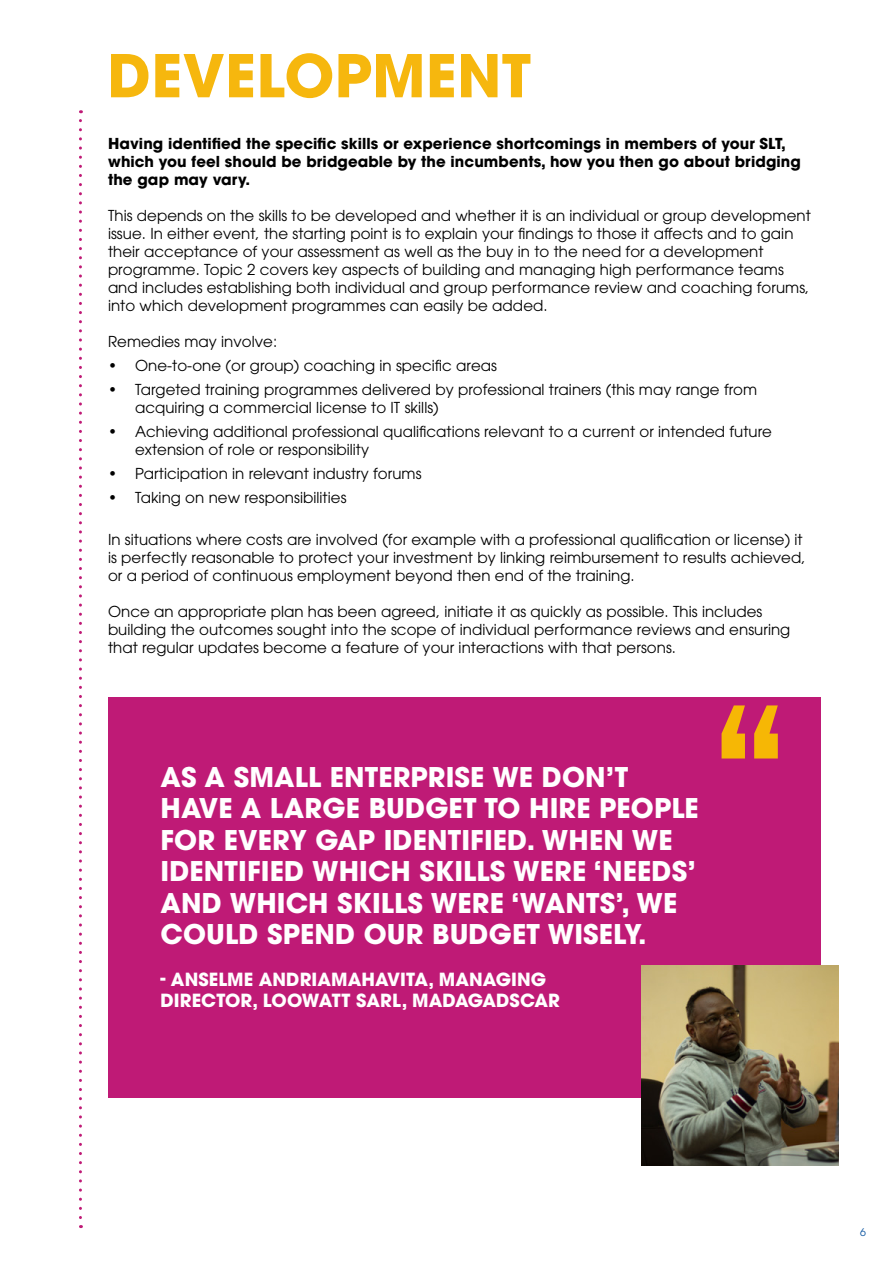
<style>
.page{position:relative;width:893px;height:1263px;background:#fff}
.page>*{position:absolute;margin:0;border:0;box-sizing:border-box;transform-origin:0 0}
.t1{font:225px "Alternate Gothic No 2 BT";color:#f6b705}
.t2{font:700 58.5px "ITC Avant Garde Pro";letter-spacing:.005em;color:#f6b70e}
.t3{font:700 27px/31.5px "ITC Avant Garde Pro";letter-spacing:.005em;color:#fff}
.t4{font:700 18px/21px "ITC Avant Garde Pro";letter-spacing:.005em;color:#fff}
.t5{font:15px/18px "ITC Avant Garde Pro";letter-spacing:.005em;color:#000}
.t6{font:700 15px/18px "ITC Avant Garde Pro";letter-spacing:.005em;color:#000}
.t7{font:10.5px "ITC Avant Garde Pro";color:#09539f}
</style>
<div class="page">
<svg style="left:79px;top:110px;width:3px;height:1107px"></svg>
<div style="left:108px;top:698px;width:713px;height:400px;background:#bf1a76"></div>
<img style="left:641px;top:965px;width:198px;height:201px">
<h2 class="t2" style="left:108px;top:37px;width:425px">DEVELOPMENT</h2>
<p class="t6" style="left:108px;top:134px;width:694px">Having identified the specific skills or experience shortcomings in members of your SLT, which you feel should be bridgeable by the incumbents, how you then go about bridging the gap may vary.</p>
<p class="t5" style="left:108px;top:206px;width:704px">This depends on the skills to be developed and whether it is an individual or group development issue. In either event, the starting point is to explain your findings to those it affects and to gain their acceptance of your assessment as well as the buy in to the need for a development programme. Topic 2 covers key aspects of building and managing high performance teams and includes establishing both individual and group performance review and coaching forums, into which development programmes can easily be added.</p>
<p class="t5" style="left:108px;top:332px;width:171px">Remedies may involve:</p>
<p class="t5" style="left:108px;top:356px;width:391px">• One-to-one (or group) coaching in specific areas</p>
<p class="t5" style="left:135px;top:380px;width:624px;text-indent:-27px">• Targeted training programmes delivered by professional trainers (this may range from acquiring a commercial license to IT skills)</p>
<p class="t5" style="left:135px;top:422px;width:638px;text-indent:-27px">• Achieving additional professional qualifications relevant to a current or intended future extension of role or responsibility</p>
<p class="t5" style="left:108px;top:464px;width:315px">• Participation in relevant industry forums</p>
<p class="t5" style="left:108px;top:488px;width:240px">• Taking on new responsibilities</p>
<p class="t5" style="left:108px;top:530px;width:699px">In situations where costs are involved (for example with a professional qualification or license) it is perfectly reasonable to protect your investment by linking reimbursement to results achieved, or a period of continuous employment beyond then end of the training.</p>
<p class="t5" style="left:108px;top:602px;width:684px">Once an appropriate plan has been agreed, initiate it as quickly as possible. This includes building the outcomes sought into the scope of individual performance reviews and ensuring that regular updates become a feature of your interactions with that persons.</p>
<h3 class="t3" style="left:160px;top:760px;width:540px">AS A SMALL ENTERPRISE WE DON’T<br>HAVE A LARGE BUDGET TO HIRE PEOPLE<br>FOR EVERY GAP IDENTIFIED. WHEN WE<br>IDENTIFIED WHICH SKILLS WERE ‘NEEDS’<br>AND WHICH SKILLS WERE ‘WANTS’, WE<br>COULD SPEND OUR BUDGET WISELY.</h3>
<p class="t4" style="left:160px;top:969px;width:401px">- ANSELME ANDRIAMAHAVITA, MANAGING<br>DIRECTOR, LOOWATT SARL, MADAGADSCAR</p>
<h1 class="t1" style="left:709px;top:661px;width:83px">“</h1>
<p class="t7" style="left:860px;top:1225px;width:7px">6</p>
</div>
